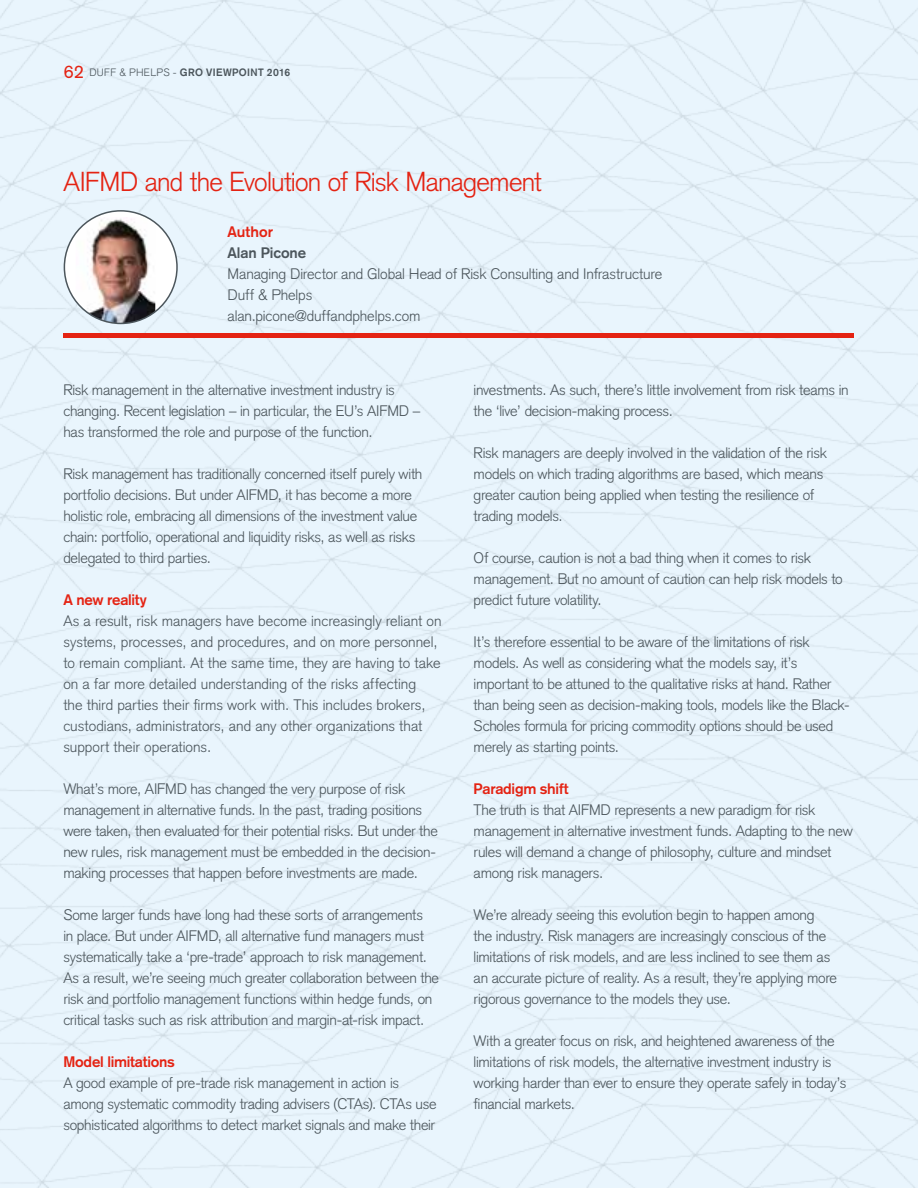
<style>
.page{position:relative;width:918px;height:1188px;background:#fff}
.page>*{position:absolute;margin:0;border:0;box-sizing:border-box;transform-origin:0 0}
.t1{font:300 27px "Akzidenz Grotesk";letter-spacing:-.025em;color:#e42313}
.t2{font:300 15px/21px "Akzidenz Grotesk";letter-spacing:-.015em;color:#4c565c}
.t3{font:700 15px "Akzidenz Grotesk";letter-spacing:-.015em;color:#e42313}
.t4{font:700 15px "Akzidenz Grotesk";letter-spacing:-.005em;color:#4c565c}
.t5{font:700 10.5px "Akzidenz Grotesk";letter-spacing:.035em;color:#4c565c}
.s1{font-weight:400;font-size:18px;color:#e42313}
.s2{font-weight:300}
</style>
<div class="page">
<img style="left:0;top:0;width:918px;height:1188px">
<div style="left:64px;top:333px;width:790px;height:5px;background:#e42313"></div>
<div style="left:64px;top:211px;width:113px;height:112px;background:#fff;border-radius:50%"></div>
<img style="left:76px;top:217px;width:79px;height:106px">
<div style="left:64px;top:210px;width:114px;height:114px;border:2px solid #4c565c;border-radius:50%"></div>
<p class="t5" style="left:64px;top:66px;width:228px"><span class="s1">62</span> <span class="s2">DUFF &amp; PHELPS -</span> GRO VIEWPOINT 2016</p>
<h1 class="t1" style="left:64px;top:166px;width:480px">AIFMD and the Evolution of Risk Management</h1>
<p class="t3" style="left:227px;top:223px;width:47px">Author</p>
<p class="t4" style="left:227px;top:244px;width:80px">Alan Picone</p>
<p class="t2" style="left:227px;top:263px;width:436px">Managing Director and Global Head of Risk Consulting and Infrastructure<br>Duff &amp; Phelps<br>alan.picone@duffandphelps.com</p>
<p class="t2" style="left:63px;top:379px;width:358px">Risk management in the alternative investment industry is changing. Recent legislation – in particular, the EU’s AIFMD – has transformed the role and purpose of the function.</p>
<p class="t2" style="left:63px;top:463px;width:361px">Risk management has traditionally concerned itself purely with portfolio decisions. But under AIFMD, it has become a more holistic role, embracing all dimensions of the investment value chain: portfolio, operational and liquidity risks, as well as risks delegated to third parties.</p>
<p class="t3" style="left:63px;top:591px;width:85px">A new reality</p>
<p class="t2" style="left:63px;top:610px;width:380px">As a result, risk managers have become increasingly reliant on systems, processes, and procedures, and on more personnel, to remain compliant. At the same time, they are having to take on a far more detailed understanding of the risks affecting<br>the third parties their firms work with. This includes brokers, custodians, administrators, and any other organizations that support their operations.</p>
<p class="t2" style="left:63px;top:778px;width:376px">What’s more, AIFMD has changed the very purpose of risk management in alternative funds. In the past, trading positions were taken, then evaluated for their potential risks. But under the new rules, risk management must be embedded in the decision&shy;making processes that happen before investments are made.</p>
<p class="t2" style="left:63px;top:904px;width:377px">Some larger funds have long had these sorts of arrangements<br>in place. But under AIFMD, all alternative fund managers must systematically take a ‘pre-trade’ approach to risk management.<br>As a result, we’re seeing much greater collaboration between the risk and portfolio management functions within hedge funds, on critical tasks such as risk attribution and margin-at-risk impact.</p>
<p class="t3" style="left:63px;top:1053px;width:113px">Model limitations</p>
<p class="t2" style="left:63px;top:1072px;width:375px">A good example of pre-trade risk management in action is among systematic commodity trading advisers (CTAs). CTAs use sophisticated algorithms to detect market signals and make their</p>
<p class="t2" style="left:474px;top:379px;width:377px">investments. As such, there’s little involvement from risk teams in the ‘live’ decision-making process.</p>
<p class="t2" style="left:474px;top:442px;width:355px">Risk managers are deeply involved in the validation of the risk models on which trading algorithms are based, which means greater caution being applied when testing the resilience of trading models.</p>
<p class="t2" style="left:474px;top:547px;width:371px">Of course, caution is not a bad thing when it comes to risk management. But no amount of caution can help risk models to predict future volatility.</p>
<p class="t2" style="left:474px;top:631px;width:377px">It’s therefore essential to be aware of the limitations of risk models. As well as considering what the models say, it’s important to be attuned to the qualitative risks at hand. Rather than being seen as decision-making tools, models like the Black-Scholes formula for pricing commodity options should be used merely as starting points.</p>
<p class="t3" style="left:474px;top:780px;width:97px">Paradigm shift</p>
<p class="t2" style="left:474px;top:799px;width:381px">The truth is that AIFMD represents a new paradigm for risk management in alternative investment funds. Adapting to the new rules will demand a change of philosophy, culture and mindset among risk managers.</p>
<p class="t2" style="left:474px;top:904px;width:365px">We’re already seeing this evolution begin to happen among the industry. Risk managers are increasingly conscious of the limitations of risk models, and are less inclined to see them as an accurate picture of reality. As a result, they’re applying more rigorous governance to the models they use.</p>
<p class="t2" style="left:474px;top:1030px;width:374px">With a greater focus on risk, and heightened awareness of the limitations of risk models, the alternative investment industry is working harder than ever to ensure they operate safely in today’s financial markets.</p>
</div>
